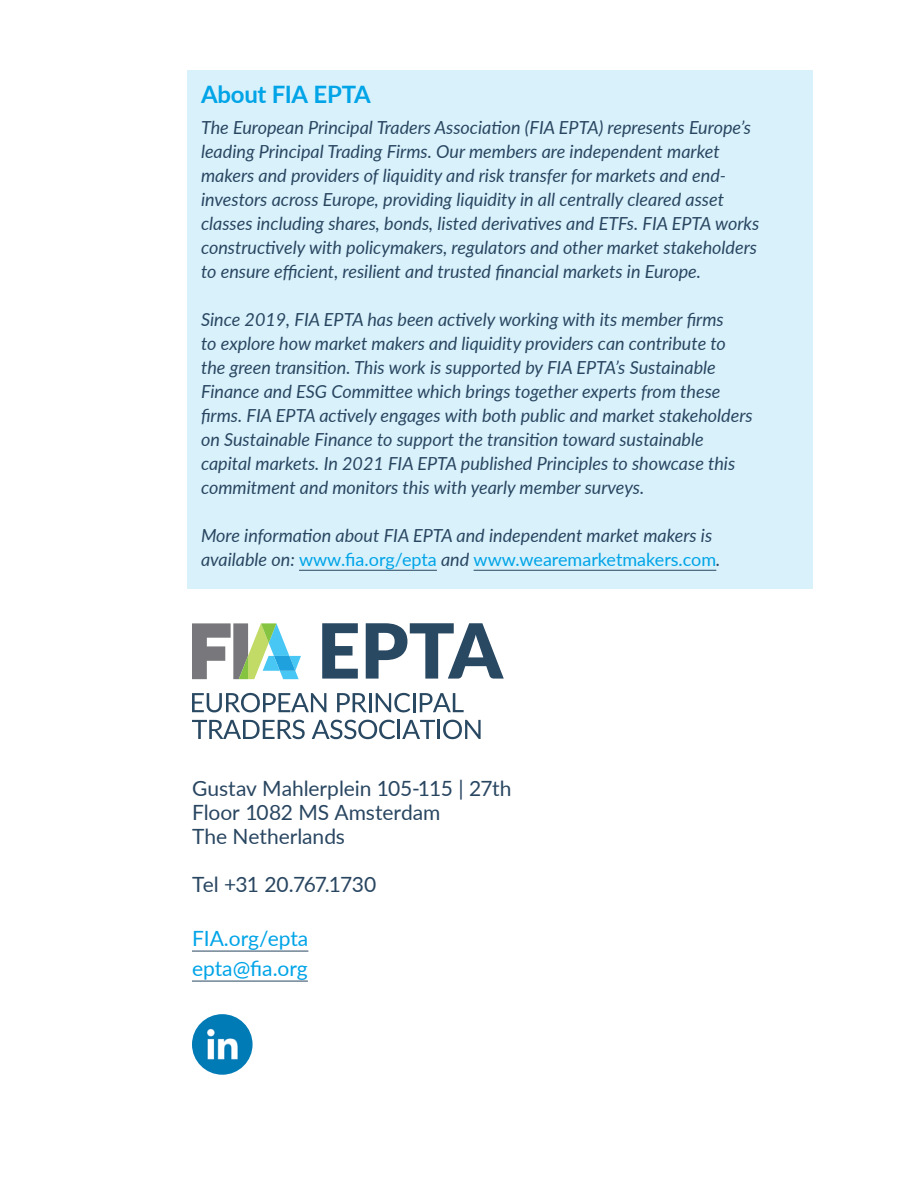
<style>
.page{position:relative;width:918px;height:1188px;background:#fff}
.page>*{position:absolute;margin:0;border:0;box-sizing:border-box;transform-origin:0 0}
.t1{font:700 24px "Lato";letter-spacing:-.01em;color:#00a4e7}
.t2{font:21px/24px "Lato";letter-spacing:-.005em;color:#294661}
.t3{font:21px/30px "Lato";color:#00a4e7}
.t4{font:21px "Lato";letter-spacing:-.03em;color:#294661}
.t5{font:italic 18px/24px "Lato";color:#294661}
.s1{font-style:normal;color:#00a4e7}
</style>
<div class="page">
<svg style="left:192px;top:693px;width:134px;height:19px"></svg>
<svg style="left:337px;top:693px;width:127px;height:19px"></svg>
<svg style="left:192px;top:720px;width:113px;height:19px"></svg>
<svg style="left:312px;top:720px;width:123px;height:19px"></svg>
<hr style="left:437px;top:720px;width:3px;height:19px;background:#294862">
<svg style="left:443px;top:720px;width:38px;height:19px"></svg>
<svg style="left:322px;top:623px;width:36px;height:56px"></svg>
<svg style="left:366px;top:623px;width:138px;height:56px"></svg>
<svg style="left:192px;top:623px;width:109px;height:56px"></svg>
<hr style="left:192px;top:951px;width:116px;height:1px;background:#294661">
<hr style="left:192px;top:981px;width:116px;height:1px;background:#294661">
<div style="left:188px;top:70px;width:625px;height:519px;background:#d9f1fb"></div>
<hr style="left:299px;top:570px;width:138px;height:1px;background:#294661">
<hr style="left:474px;top:570px;width:242px;height:1px;background:#294661">
<div style="left:192px;top:1014px;width:61px;height:61px;background:#007bb6;border-radius:50%"></div>
<img style="left:207px;top:1028px;width:31px;height:32px">
<h1 class="t1" style="left:201px;top:77px;width:171px">About FIA EPTA</h1>
<p class="t5" style="left:201px;top:115px;width:560px">The European Principal Traders Association (FIA EPTA) represents Europe’s leading Principal Trading Firms. Our members are independent market makers and providers of liquidity and risk transfer for markets and end&shy;investors across Europe, providing liquidity in all centrally cleared asset classes including shares, bonds, listed derivatives and ETFs. FIA EPTA works constructively with policymakers, regulators and other market stakeholders to ensure efficient, resilient and trusted financial markets in Europe.</p>
<p class="t5" style="left:201px;top:307px;width:553px">Since 2019, FIA EPTA has been actively working with its member firms<br>to explore how market makers and liquidity providers can contribute to the green transition. This work is supported by FIA EPTA’s Sustainable Finance and ESG Committee which brings together experts from these firms. FIA EPTA actively engages with both public and market stakeholders on Sustainable Finance to support the transition toward sustainable capital markets. In 2021 FIA EPTA published Principles to showcase this commitment and monitors this with yearly member surveys.</p>
<p class="t5" style="left:201px;top:523px;width:521px">More information about FIA EPTA and independent market makers is available on: <span class="s1">www.fia.org/epta</span> and <span class="s1">www.wearemarketmakers.com</span>.</p>
<p class="t2" style="left:192px;top:776px;width:321px">Gustav Mahlerplein 105-115 | 27th<br>Floor 1082 MS Amsterdam<br>The Netherlands</p>
<p class="t4" style="left:192px;top:870px;width:186px">Tel +31 20.767.1730</p>
<p class="t3" style="left:192px;top:923px;width:118px">FIA.org/epta epta@fia.org</p>
</div>
